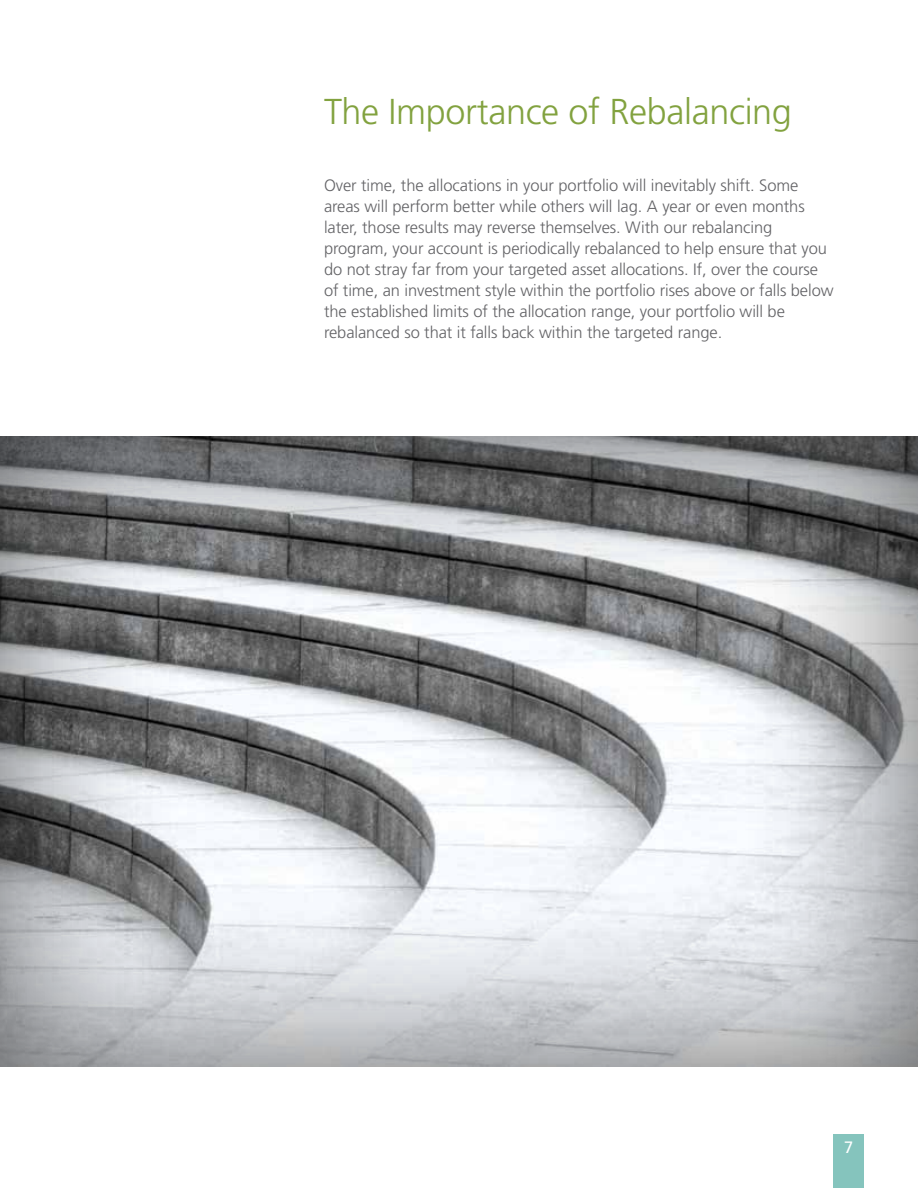
<style>
.page{position:relative;width:918px;height:1188px;background:#fff}
.page>*{position:absolute;margin:0;border:0;box-sizing:border-box;transform-origin:0 0}
.Body_Copy_Header_2{font:300 36px "Frutiger LT Std";letter-spacing:-.01em;color:#82a23f}
.Body_Copy_Header_1{font:300 16.5px/21px "Frutiger LT Std";letter-spacing:-.005em;color:#636366}
.t1{font:16.5px "Frutiger LT Std";color:#fff}
</style>
<div class="page">
<div style="left:0;top:435px;width:918px;height:632px;background:#000;opacity:.65"></div>
<div style="left:834px;top:1134px;width:30px;height:54px;background:#85c4bd"></div>
<p class="Body_Copy_Header_2" style="left:324px;top:91px;width:469px">The Importance of Rebalancing</p>
<p class="Body_Copy_Header_1" style="left:324px;top:175px;width:511px">Over time, the allocations in your portfolio will inevitably shift. Some areas will perform better while others will lag. A year or even months later, those results may reverse themselves. With our rebalancing program, your account is periodically rebalanced to help ensure that you do not stray far from your targeted asset allocations. If, over the course of time, an investment style within the portfolio rises above or falls below the established limits of the allocation range, your portfolio will be rebalanced so that it falls back within the targeted range.</p>
<p class="t1" style="left:844px;top:1138px;width:11px">7</p>
</div>
